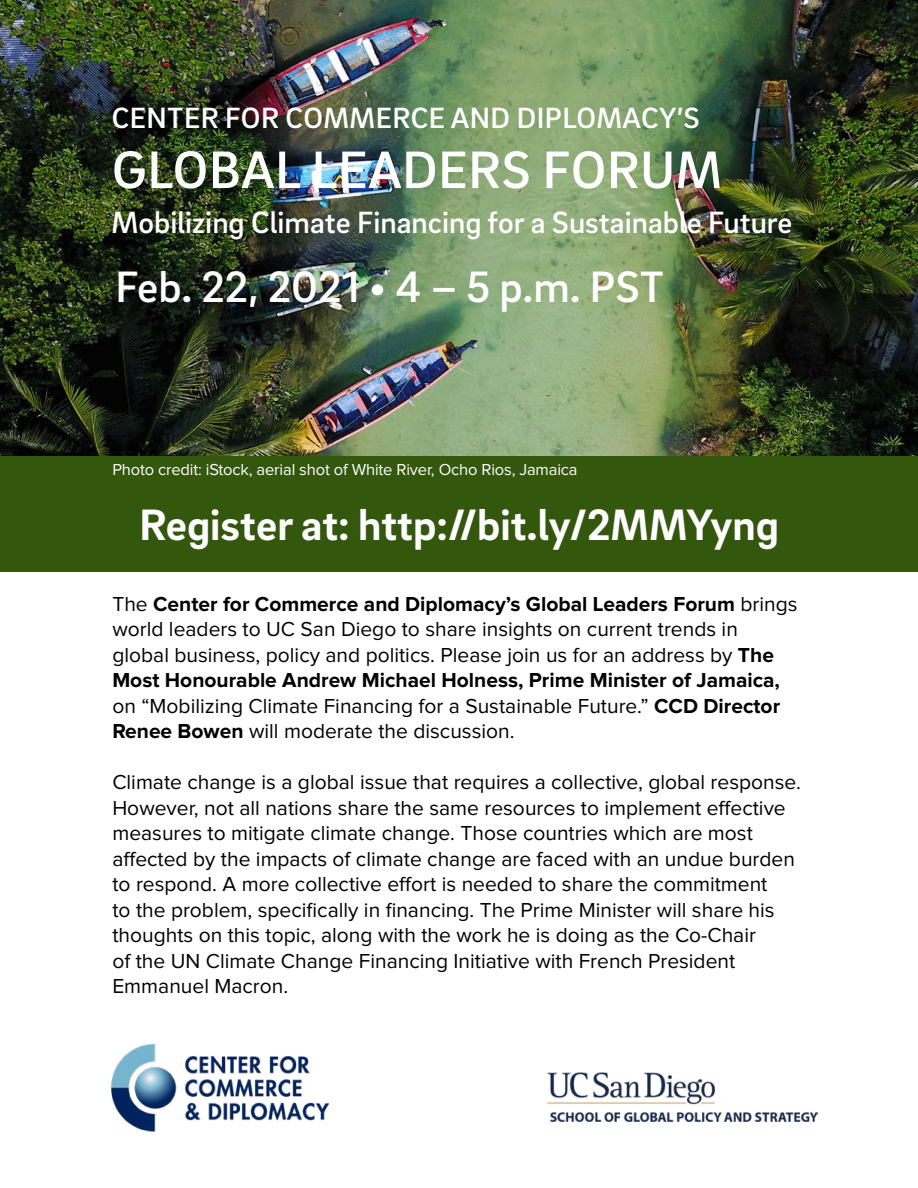
<style>
.page{position:relative;width:918px;height:1188px;background:#fff}
.page>*{position:absolute;margin:0;border:0;box-sizing:border-box;transform-origin:0 0}
.t1{font:500 54px "Brix Sans";letter-spacing:.015em;color:#fff}
.t2{font:700 45px "Brix Sans";color:#fff}
.t3{font:500 45px "Brix Sans";color:#fff}
.t4{font:500 31.5px "Brix Sans";color:#fff}
.t5{font:500 30px "Brix Sans";letter-spacing:.015em;color:#fff}
.t6{font:21px/25.5px "Proxima Nova";color:#000}
.t7{font:16.5px "Proxima Nova";letter-spacing:-.01em;color:#fff}
.s1{font-weight:700}
</style>
<div class="page">
<img style="left:0;top:0;width:918px;height:456px">
<img style="left:110px;top:1044px;width:219px;height:88px">
<img style="left:548px;top:1072px;width:270px;height:50px">
<div style="left:0;top:456px;width:918px;height:115px;background:#32570d"></div>
<h3 class="t5" style="left:112px;top:98px;width:589px">CENTER FOR COMMERCE AND DIPLOMACY’S</h3>
<h1 class="t1" style="left:112px;top:135px;width:612px">GLOBAL LEADERS FORUM</h1>
<h3 class="t4" style="left:112px;top:202px;width:682px">Mobilizing Climate Financing for a Sustainable Future</h3>
<h2 class="t3" style="left:115px;top:257px;width:550px">Feb. 22, 2021 • 4 – 5 p.m. PST</h2>
<p class="t7" style="left:112px;top:462px;width:467px">Photo credit: iStock, aerial shot of White River, Ocho Rios, Jamaica</p>
<h2 class="t2" style="left:139px;top:496px;width:641px">Register at: http://bit.ly/2MMYyng</h2>
<p class="t6" style="left:112px;top:592px;width:687px">The <span class="s1">Center for Commerce and Diplomacy’s Global Leaders Forum</span> brings world leaders to UC San Diego to share insights on current trends in global business, policy and politics. Please join us for an address by <span class="s1">The Most Honourable Andrew Michael Holness, Prime Minister of Jamaica, </span>on “Mobilizing Climate Financing for a Sustainable Future.” <span class="s1">CCD Director Renee Bowen</span> will moderate the discussion.</p>
<p class="t6" style="left:112px;top:770px;width:690px">Climate change is a global issue that requires a collective, global response.<br>However, not all nations share the same resources to implement effective measures to mitigate climate change. Those countries which are most affected by the impacts of climate change are faced with an undue burden to respond. A more collective effort is needed to share the commitment<br>to the problem, specifically in financing. The Prime Minister will share his thoughts on this topic, along with the work he is doing as the Co-Chair<br>of the UN Climate Change Financing Initiative with French President Emmanuel Macron.</p>
</div>
